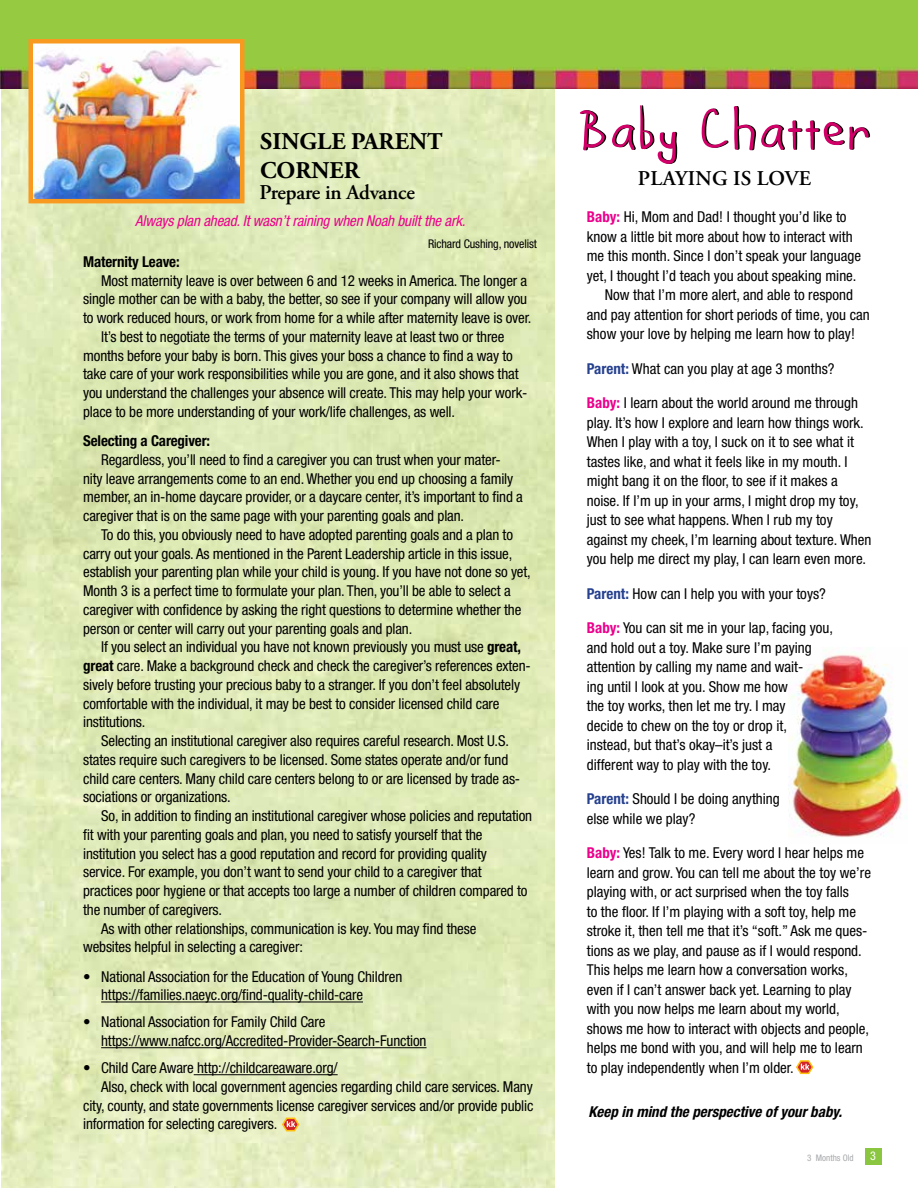
<style>
.page{position:relative;width:918px;height:1188px;background:#fff}
.page>*{position:absolute;margin:0;border:0;box-sizing:border-box;transform-origin:0 0}
.t1{font:57px "Kindergarten";letter-spacing:.08em;color:#d10068}
.t2{font:700 24px/28.8px "Adobe Garamond Pro";letter-spacing:.005em;color:#000}
.t3{font:600 21px "Adobe Garamond Pro";letter-spacing:-.01em;color:#000}
.t4{font:600 21px "Adobe Garamond Pro";letter-spacing:.015em;color:#000}
.t5{font:condensed 15px/19.5px "Helvetica Neue";letter-spacing:-.01em;color:#000}
.t6{font:italic condensed 15px "Helvetica Neue";letter-spacing:-.01em;color:#ec008c}
.t7{font:700 condensed 15px "Helvetica Neue";letter-spacing:-.01em;color:#000}
.t8{font:italic 700 condensed 15px "Helvetica Neue";color:#000}
.t9{font:condensed 12px "Helvetica Neue";letter-spacing:-.01em;color:#000}
.t10{font:condensed 12px "Helvetica Neue";color:#fff}
.t11{font:condensed 9px "Helvetica Neue";color:#a7a9ac}
.s1{font-weight:700}
.s2{font-weight:700;color:#ec008c}
.s3{font-weight:700;color:#25408f}
</style>
<div class="page">
<img style="left:1px;top:89px;width:554px;height:1099px">
<img style="left:788px;top:650px;width:119px;height:187px">
<img style="left:0;top:0;width:918px;height:89px">
<hr style="left:101px;top:1002px;width:262px;height:1px;background:#000">
<hr style="left:101px;top:1047px;width:326px;height:1px;background:#000">
<hr style="left:194px;top:1074px;width:144px;height:1px;background:#000">
<svg style="left:281px;top:1116px;width:19px;height:16px"></svg>
<svg style="left:796px;top:1060px;width:18px;height:15px"></svg>
<img style="left:33px;top:44px;width:206px;height:154px">
<div style="left:28px;top:39px;width:216px;height:164px;border:4px solid #f89920"></div>
<div style="left:865px;top:1148px;width:16px;height:16px;background:#8ac63f"></div>
<h2 class="t2" style="left:260px;top:127px;width:184px">SINGLE PARENT<br>CORNER</h2>
<h3 class="t3" style="left:259px;top:180px;width:157px">Prepare in Advance</h3>
<p class="t6" style="left:135px;top:212px;width:332px">Always plan ahead. It wasn’t raining when Noah built the ark.</p>
<p class="t9" style="left:428px;top:237px;width:110px">Richard Cushing, novelist</p>
<p class="t7" style="left:83px;top:253px;width:98px">Maternity Leave:</p>
<p class="t5" style="left:101px;top:271px;width:428px">Most maternity leave is over between 6 and 12 weeks in America. The longer a</p>
<p class="t5" style="left:83px;top:289px;width:445px">single mother can be with a baby, the better, so see if your company will allow you</p>
<p class="t5" style="left:83px;top:308px;width:450px">to work reduced hours, or work from home for a while after maternity leave is over.</p>
<p class="t5" style="left:101px;top:327px;width:405px">It’s best to negotiate the terms of your maternity leave at least two or three</p>
<p class="t5" style="left:83px;top:346px;width:431px">months before your baby is born. This gives your boss a chance to find a way to</p>
<p class="t5" style="left:83px;top:364px;width:437px">take care of your work responsibilities while you are gone, and it also shows that</p>
<p class="t5" style="left:83px;top:383px;width:446px">you understand the challenges your absence will create. This may help your work-</p>
<p class="t5" style="left:83px;top:402px;width:374px">place to be more understanding of your work/life challenges, as well.</p>
<p class="t7" style="left:83px;top:432px;width:129px">Selecting a Caregiver:</p>
<p class="t5" style="left:83px;top:450px;width:441px;line-height:18.8px;text-indent:18px">Regardless, you’ll need to find a caregiver you can trust when your mater&shy;nity leave arrangements come to an end. Whether you end up choosing a family member, an in-home daycare provider, or a daycare center, it’s important to find a caregiver that is on the same page with your parenting goals and plan.</p>
<p class="t5" style="left:83px;top:525px;width:449px;line-height:18.8px;text-indent:18px">To do this, you obviously need to have adopted parenting goals and a plan to carry out your goals. As mentioned in the Parent Leadership article in this issue, establish your parenting plan while your child is young. If you have not done so yet, Month 3 is a perfect time to formulate your plan. Then, you’ll be able to select a caregiver with confidence by asking the right questions to determine whether the person or center will carry out your parenting goals and plan.</p>
<p class="t5" style="left:83px;top:638px;width:449px;line-height:18.8px;text-indent:18px">If you select an individual you have not known previously you must use <span class="s1">great, great</span> care. Make a background check and check the caregiver’s references exten&shy;sively before trusting your precious baby to a stranger. If you don’t feel absolutely comfortable with the individual, it may be best to consider licensed child care institutions.</p>
<p class="t5" style="left:83px;top:731px;width:439px;line-height:18.8px;text-indent:18px">Selecting an institutional caregiver also requires careful research. Most U.S. states require such caregivers to be licensed. Some states operate and/or fund child care centers. Many child care centers belong to or are licensed by trade as&shy;sociations or organizations.</p>
<p class="t5" style="left:101px;top:806px;width:433px">So, in addition to finding an institutional caregiver whose policies and reputation</p>
<p class="t5" style="left:83px;top:825px;width:401px">fit with your parenting goals and plan, you need to satisfy yourself that the</p>
<p class="t5" style="left:83px;top:844px;width:405px">institution you select has a good reputation and record for providing quality</p>
<p class="t5" style="left:83px;top:862px;width:400px">service. For example, you don’t want to send your child to a caregiver that</p>
<p class="t5" style="left:83px;top:881px;width:446px">practices poor hygiene or that accepts too large a number of children compared to</p>
<p class="t5" style="left:83px;top:900px;width:141px">the number of caregivers.</p>
<p class="t5" style="left:101px;top:919px;width:377px">As with other relationships, communication is key. You may find these</p>
<p class="t5" style="left:83px;top:937px;width:221px">websites helpful in selecting a caregiver:</p>
<p class="t5" style="left:101px;top:967px;width:303px;line-height:18.8px;text-indent:-18px">• National Association for the Education of Young Children https://families.naeyc.org/find-quality-child-care</p>
<p class="t5" style="left:101px;top:1013px;width:327px;line-height:18.8px;text-indent:-18px">• National Association for Family Child Care https://www.nafcc.org/Accredited-Provider-Search-Function</p>
<p class="t5" style="left:83px;top:1058px;width:256px">• Child Care Aware http://childcareaware.org/</p>
<p class="t5" style="left:101px;top:1077px;width:433px">Also, check with local government agencies regarding child care services. Many</p>
<p class="t5" style="left:83px;top:1096px;width:452px">city, county, and state governments license caregiver services and/or provide public</p>
<p class="t5" style="left:83px;top:1114px;width:196px">information for selecting caregivers.</p>
<h1 class="t1" style="left:581px;top:98px;width:289px">Baby Chatter</h1>
<h3 class="t4" style="left:638px;top:166px;width:175px">PLAYING IS LOVE</h3>
<p class="t5" style="left:587px;top:207px;width:261px"><span class="s2">Baby:</span> Hi, Mom and Dad! I thought you’d like to</p>
<p class="t5" style="left:587px;top:226px;width:267px">know a little bit more about how to interact with</p>
<p class="t5" style="left:587px;top:246px;width:276px">me this month. Since I don’t speak your language</p>
<p class="t5" style="left:587px;top:265px;width:271px">yet, I thought I’d teach you about speaking mine.</p>
<p class="t5" style="left:605px;top:285px;width:250px">Now that I’m more alert, and able to respond</p>
<p class="t5" style="left:587px;top:304px;width:284px">and pay attention for short periods of time, you can</p>
<p class="t5" style="left:587px;top:324px;width:270px">show your love by helping me learn how to play!</p>
<p class="t5" style="left:587px;top:358px;width:249px"><span class="s3">Parent:</span> What can you play at age 3 months?</p>
<p class="t5" style="left:587px;top:393px;width:286px"><span class="s2">Baby:</span> I learn about the world around me through play. It’s how I explore and learn how things work.<br>When I play with a toy, I suck on it to see what it tastes like, and what it feels like in my mouth. I might bang it on the floor, to see if it makes a noise. If I’m up in your arms, I might drop my toy, just to see what happens. When I rub my toy against my cheek, I’m learning about texture. When you help me direct my play, I can learn even more.</p>
<p class="t5" style="left:587px;top:583px;width:241px"><span class="s3">Parent:</span> How can I help you with your toys?</p>
<p class="t5" style="left:587px;top:618px;width:248px"><span class="s2">Baby:</span> You can sit me in your lap, facing you, and hold out a toy. Make sure I’m paying attention by calling my name and wait-<br>ing until I look at you. Show me how<br>the toy works, then let me try. I may<br>decide to chew on the toy or drop it, instead, but that’s okay–it’s just a<br>different way to play with the toy.</p>
<p class="t5" style="left:587px;top:789px;width:195px"><span class="s3">Parent:</span> Should I be doing anything else while we play?</p>
<p class="t5" style="left:587px;top:843px;width:286px"><span class="s2">Baby:</span> Yes! Talk to me. Every word I hear helps me learn and grow. You can tell me about the toy we’re playing with, or act surprised when the toy falls<br>to the floor. If I’m playing with a soft toy, help me stroke it, then tell me that it’s “soft.” Ask me ques&shy;tions as we play, and pause as if I would respond.<br>This helps me learn how a conversation works, even if I can’t answer back yet. Learning to play with you now helps me learn about my world, shows me how to interact with objects and people, helps me bond with you, and will help me to learn to play independently when I’m older.</p>
<p class="t8" style="left:589px;top:1102px;width:255px">Keep in mind the perspective of your baby.</p>
<p class="t11" style="left:807px;top:1152px;width:48px">3 Months Old</p>
<p class="t10" style="left:870px;top:1149px;width:7px">3</p>
</div>
